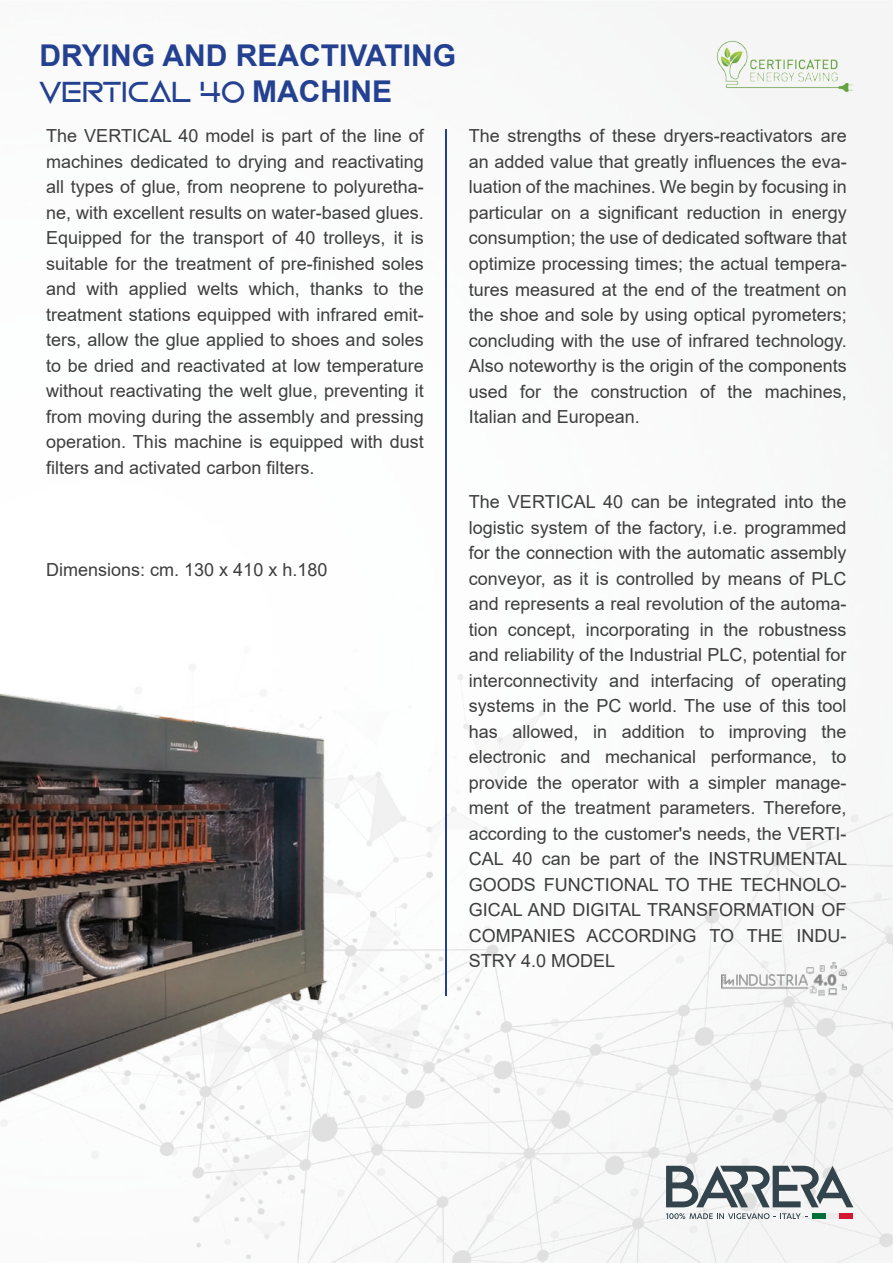
<style>
.page{position:relative;width:893px;height:1263px;background:#fff}
.page>*{position:absolute;margin:0;border:0;box-sizing:border-box;transform-origin:0 0}
.t1{font:700 30px "Arial";color:#234091}
.t2{font:30px "Mandatory Plaything";color:#234091}
.t3{font:18px/25.5px "Arial";color:#3e3e3f;text-align:justify}
.s1{font-family:"Arial";font-weight:700}
</style>
<div class="page">
<img style="left:192px;top:1px;width:701px;height:1262px">
<hr style="left:446px;top:129px;width:1px;height:866px;background:#234091">
<img style="left:721px;top:963px;width:125px;height:32px">
<svg style="left:666px;top:1213px;width:141px;height:6px"></svg>
<div style="left:812px;top:1213px;width:13px;height:6px;background:#006f3a"></div>
<div style="left:825px;top:1213px;width:14px;height:6px;background:#efedec"></div>
<div style="left:839px;top:1213px;width:14px;height:6px;background:#d71634"></div>
<svg style="left:666px;top:1166px;width:187px;height:41px"></svg>
<img style="left:716px;top:40px;width:137px;height:53px">
<img style="left:0;top:536px;width:447px;height:671px">
<h1 class="t1" style="left:40px;top:35px;width:418px">DRYING AND REACTIVATING</h1>
<h1 class="t2" style="left:40px;top:79px;width:354px">VERTICAL 40 <span class="s1">MACHINE</span></h1>
<p class="t3" style="left:46px;top:123px;width:379px">The VERTICAL 40 model is part of the line of machines dedicated to drying and reactivating all types of glue, from neoprene to polyuretha&shy;ne, with excellent results on water-based glues.<br>Equipped for the transport of 40 trolleys, it is suitable for the treatment of pre-finished soles and with applied welts which, thanks to the treatment stations equipped with infrared emit&shy;ters, allow the glue applied to shoes and soles to be dried and reactivated at low temperature without reactivating the welt glue, preventing it from moving during the assembly and pressing operation. This machine is equipped with dust filters and activated carbon filters.</p>
<p class="t3" style="left:46px;top:557px;width:283px">Dimensions: cm. 130 x 410 x h.180</p>
<p class="t3" style="left:469px;top:123px;width:380px">The strengths of these dryers-reactivators are an added value that greatly influences the eva&shy;luation of the machines. We begin by focusing in particular on a significant reduction in energy consumption; the use of dedicated software that optimize processing times; the actual tempera&shy;tures measured at the end of the treatment on the shoe and sole by using optical pyrometers; concluding with the use of infrared technology.<br>Also noteworthy is the origin of the components used for the construction of the machines, Italian and European.</p>
<p class="t3" style="left:469px;top:489px;width:380px">The VERTICAL 40 can be integrated into the logistic system of the factory, i.e. programmed for the connection with the automatic assembly conveyor, as it is controlled by means of PLC and represents a real revolution of the automa&shy;tion concept, incorporating in the robustness and reliability of the Industrial PLC, potential for interconnectivity and interfacing of operating systems in the PC world. The use of this tool has allowed, in addition to improving the electronic and mechanical performance, to provide the operator with a simpler manage&shy;ment of the treatment parameters. Therefore, according to the customer's needs, the VERTI-CAL 40 can be part of the INSTRUMENTAL GOODS FUNCTIONAL TO THE TECHNOLO-GICAL AND DIGITAL TRANSFORMATION OF COMPANIES ACCORDING TO THE INDU-STRY 4.0 MODEL</p>
</div>
